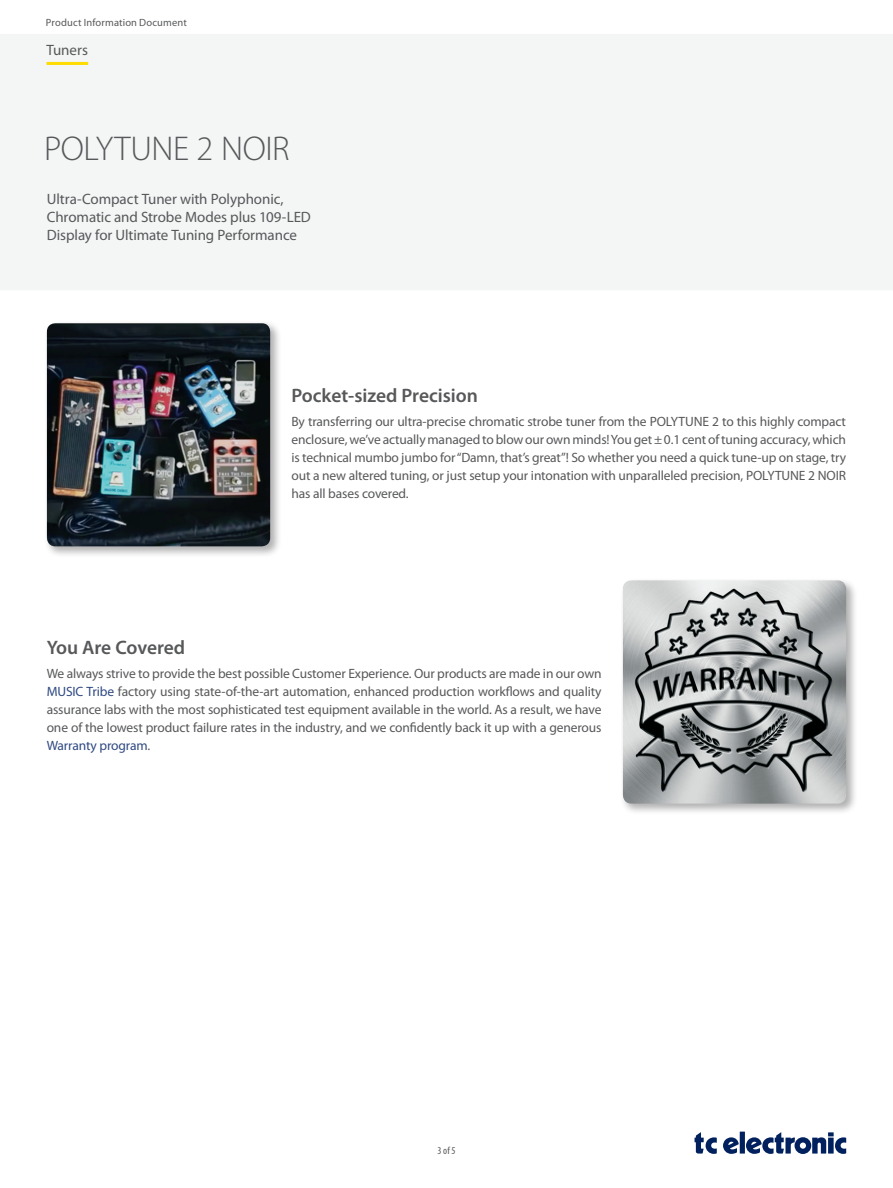
<style>
.page{position:relative;width:893px;height:1188px;background:#fff}
.page>*{position:absolute;margin:0;border:0;box-sizing:border-box;transform-origin:0 0}
.t1{font:300 34.5px "Myriad Pro";letter-spacing:-.015em;color:#57585a}
.t2{font:600 19.5px "Myriad Pro";color:#57585a}
.t3{font:15px/18px "Myriad Pro";letter-spacing:-.005em;color:#57585a}
.t4{font:13.5px/18px "Myriad Pro";letter-spacing:-.01em;color:#57585a;text-align:justify}
.t5{font:10.5px "Myriad Pro";letter-spacing:.015em;color:#57585a}
.t6{font:condensed 10.5px "Myriad Pro";color:#57585a}
.s1{color:#2f4983}
</style>
<div class="page">
<img style="left:0;top:34px;width:893px;height:1120px">
<hr style="left:47px;top:62px;width:41px;height:3px;background:#ffdc01">
<div style="left:620px;top:578px;width:237px;height:237px;background:#231f20;opacity:.35"></div>
<img style="left:623px;top:580px;width:223px;height:224px">
<div style="left:44px;top:320px;width:237px;height:238px;background:#231f20;opacity:.35"></div>
<img style="left:47px;top:323px;width:223px;height:223px">
<p class="t5" style="left:46px;top:16px;width:142px">Product Information Document</p>
<p class="t3" style="left:47px;top:40px;width:43px">Tuners</p>
<h1 class="t1" style="left:44px;top:130px;width:247px">POLYTUNE 2 NOIR</h1>
<p class="t3" style="left:47px;top:190px;width:265px">Ultra-Compact Tuner with Polyphonic,<br>Chromatic and Strobe Modes plus 109-LED<br>Display for Ultimate Tuning Performance</p>
<h2 class="t2" style="left:291px;top:383px;width:188px">Pocket-sized Precision</h2>
<p class="t4" style="left:291px;top:412px;width:556px">By transferring our ultra-precise chromatic strobe tuner from the POLYTUNE 2 to this highly compact enclosure, we’ve actually managed to blow our own minds! You get ± 0.1 cent of tuning accuracy, which is technical mumbo jumbo for “Damn, that’s great”! So whether you need a quick tune-up on stage, try out a new altered tuning, or just setup your intonation with unparalleled precision, POLYTUNE 2 NOIR has all bases covered.</p>
<h2 class="t2" style="left:47px;top:635px;width:140px">You Are Covered</h2>
<p class="t4" style="left:47px;top:664px;width:556px">We always strive to provide the best possible Customer Experience. Our products are made in our own <span class="s1">MUSIC Tribe</span> factory using state-of-the-art automation, enhanced production workflows and quality assurance labs with the most sophisticated test equipment available in the world. As a result, we have one of the lowest product failure rates in the industry, and we confidently back it up with a generous <span class="s1">Warranty program</span>.</p>
<p class="t6" style="left:437px;top:1144px;width:20px">3 of 5</p>
</div>
